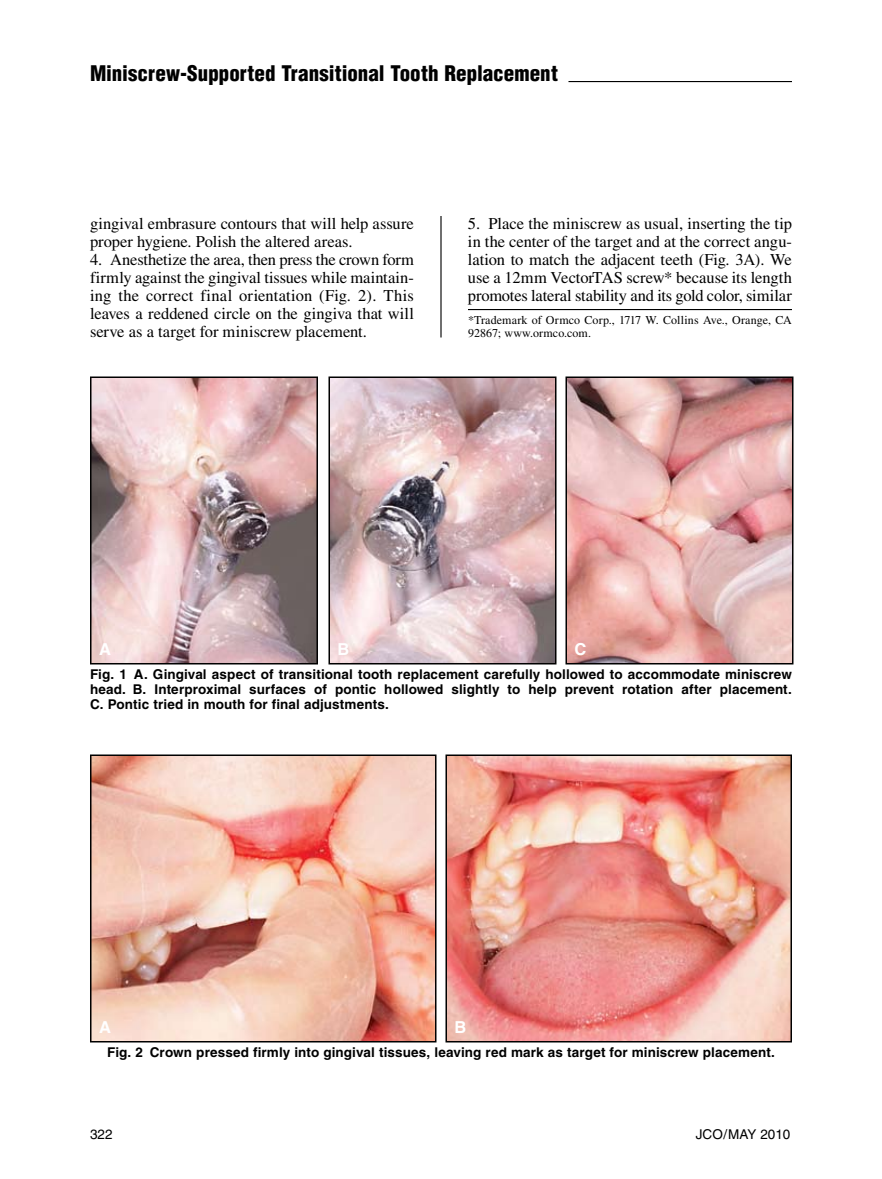
<style>
.page{position:relative;width:882px;height:1179px;background:#fff}
.page>*{position:absolute;margin:0;border:0;box-sizing:border-box;transform-origin:0 0}
.t1{font:900 condensed 21px "Helvetica";letter-spacing:.005em;color:#000}
.t2{font:16.5px/18px "Times";letter-spacing:-.005em;color:#000;text-align:justify}
.t3{font:700 16.5px "Helvetica";color:#fff}
.t4{font:700 13.5px/15px "Helvetica";letter-spacing:.01em;color:#000;text-align:justify}
.t5{font:13.5px "Helvetica";color:#000}
.t6{font:12px/13.5px "Times";letter-spacing:.01em;color:#000}
</style>
<div class="page">
<hr style="left:440px;top:216px;width:2px;height:122px;background:#000">
<hr style="left:568px;top:81px;width:224px;height:1px;background:#000">
<img style="left:331px;top:379px;width:222px;height:282px">
<div style="left:328px;top:376px;width:228px;height:288px;border:2px solid #000"></div>
<img style="left:569px;top:379px;width:222px;height:282px">
<div style="left:566px;top:376px;width:228px;height:288px;border:2px solid #000"></div>
<img style="left:93px;top:379px;width:222px;height:282px">
<div style="left:90px;top:376px;width:228px;height:288px;border:2px solid #000"></div>
<hr style="left:468px;top:309px;width:324px;height:1px;background:#000">
<img style="left:449px;top:757px;width:340px;height:282px">
<div style="left:446px;top:754px;width:346px;height:288px;border:2px solid #000"></div>
<img style="left:93px;top:757px;width:340px;height:282px">
<div style="left:90px;top:754px;width:346px;height:288px;border:2px solid #000"></div>
<p class="t1" style="left:90px;top:60px;width:470px">Miniscrew-Supported Transitional Tooth Replacement</p>
<p class="t2" style="left:90px;top:214px;width:325px">gingival embrasure contours that will help assure proper hygiene. Polish the altered areas.</p>
<p class="t2" style="left:90px;top:250px;width:326px">4. Anesthetize the area, then press the crown form firmly against the gingival tissues while maintain&shy;ing the correct final orientation (Fig. 2). This leaves a reddened circle on the gingiva that will serve as a target for miniscrew placement.</p>
<p class="t2" style="left:468px;top:214px;width:325px">5. Place the miniscrew as usual, inserting the tip in the center of the target and at the correct angu&shy;lation to match the adjacent teeth (Fig. 3A). We use a 12mm VectorTAS screw* because its length promotes lateral stability and its gold color, similar</p>
<p class="t6" style="left:468px;top:313px;width:325px">*Trademark of Ormco Corp., 1717 W. Collins Ave., Orange, CA<br>92867; www.ormco.com.</p>
<p class="t3" style="left:99px;top:639px;width:13px">A</p>
<p class="t3" style="left:338px;top:639px;width:13px">B</p>
<p class="t3" style="left:575px;top:639px;width:13px">C</p>
<p class="t4" style="left:90px;top:667px;width:703px">Fig. 1 A. Gingival aspect of transitional tooth replacement carefully hollowed to accommodate miniscrew head. B. Interproximal surfaces of pontic hollowed slightly to help prevent rotation after placement.<br>C. Pontic tried in mouth for final adjustments.</p>
<p class="t3" style="left:99px;top:1017px;width:13px">A</p>
<p class="t3" style="left:454px;top:1017px;width:13px">B</p>
<p class="t4" style="left:107px;top:1045px;width:669px">Fig. 2 Crown pressed firmly into gingival tissues, leaving red mark as target for miniscrew placement.</p>
<p class="t5" style="left:90px;top:1126px;width:24px">322</p>
<p class="t5" style="left:696px;top:1126px;width:96px">JCO/MAY 2010</p>
</div>
